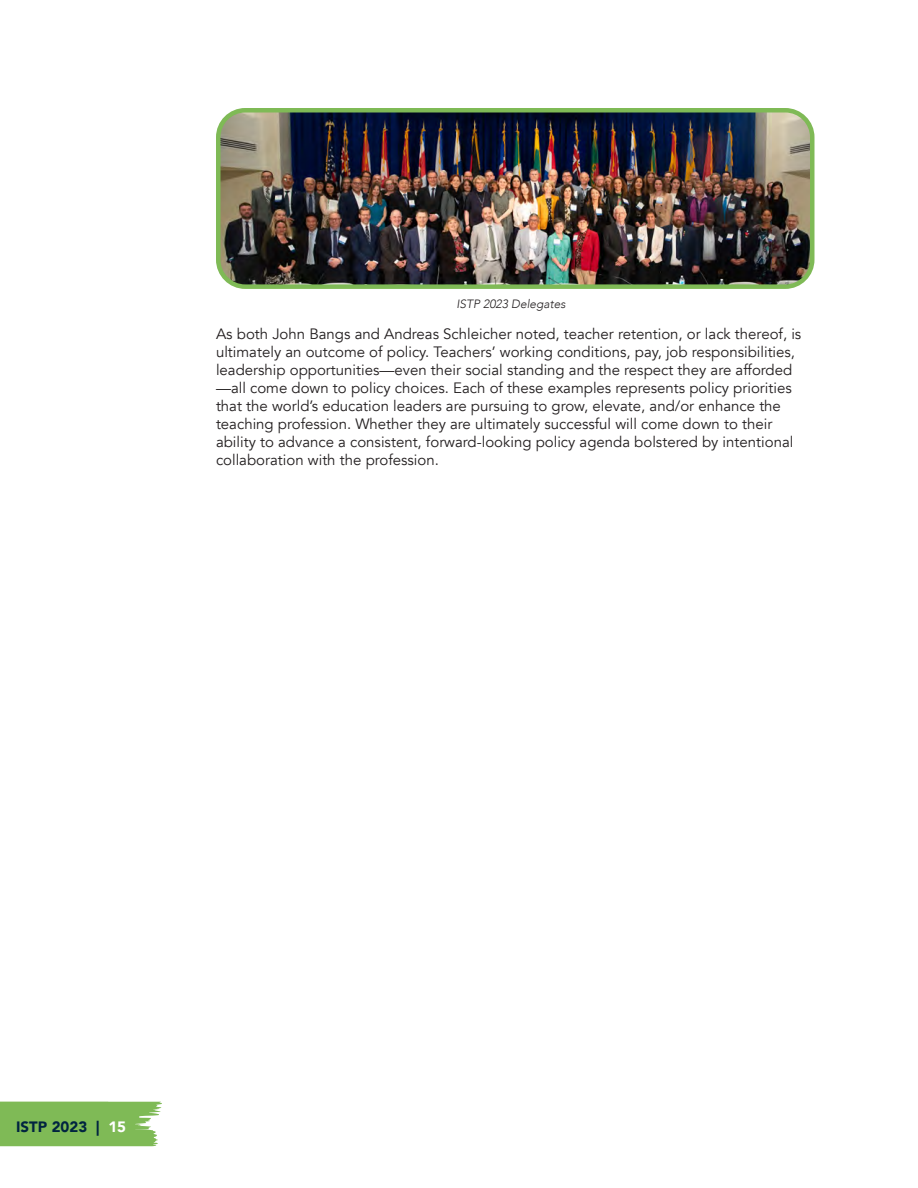
<style>
.page{position:relative;width:918px;height:1188px;background:#fff}
.page>*{position:absolute;margin:0;border:0;box-sizing:border-box;transform-origin:0 0}
.t1{font:15px/18px "Avenir";color:#231f20}
.t2{font:900 15px "Avenir";color:#012440}
.t3{font:italic 300 12px "Avenir";color:#231f20}
.s1{color:#fff}
</style>
<div class="page">
<div style="left:0;top:1102px;width:162px;height:44px;background:#7fba56"></div>
<img style="left:221px;top:113px;width:591px;height:171px">
<div style="left:216px;top:108px;width:598px;height:181px;border:4px solid #7fba56;border-radius:27px"></div>
<p class="t3" style="left:456px;top:297px;width:111px">ISTP 2023 Delegates</p>
<p class="t1" style="left:216px;top:325px;width:587px">As both John Bangs and Andreas Schleicher noted, teacher retention, or lack thereof, is ultimately an outcome of policy. Teachers’ working conditions, pay, job responsibilities, leadership opportunities—even their social standing and the respect they are afforded —all come down to policy choices. Each of these examples represents policy priorities that the world’s education leaders are pursuing to grow, elevate, and/or enhance the teaching profession. Whether they are ultimately successful will come down to their ability to advance a consistent, forward-looking policy agenda bolstered by intentional collaboration with the profession.</p>
<p class="t2" style="left:16px;top:1114px;width:111px">ISTP 2023 | <span class="s1">15</span></p>
</div>
